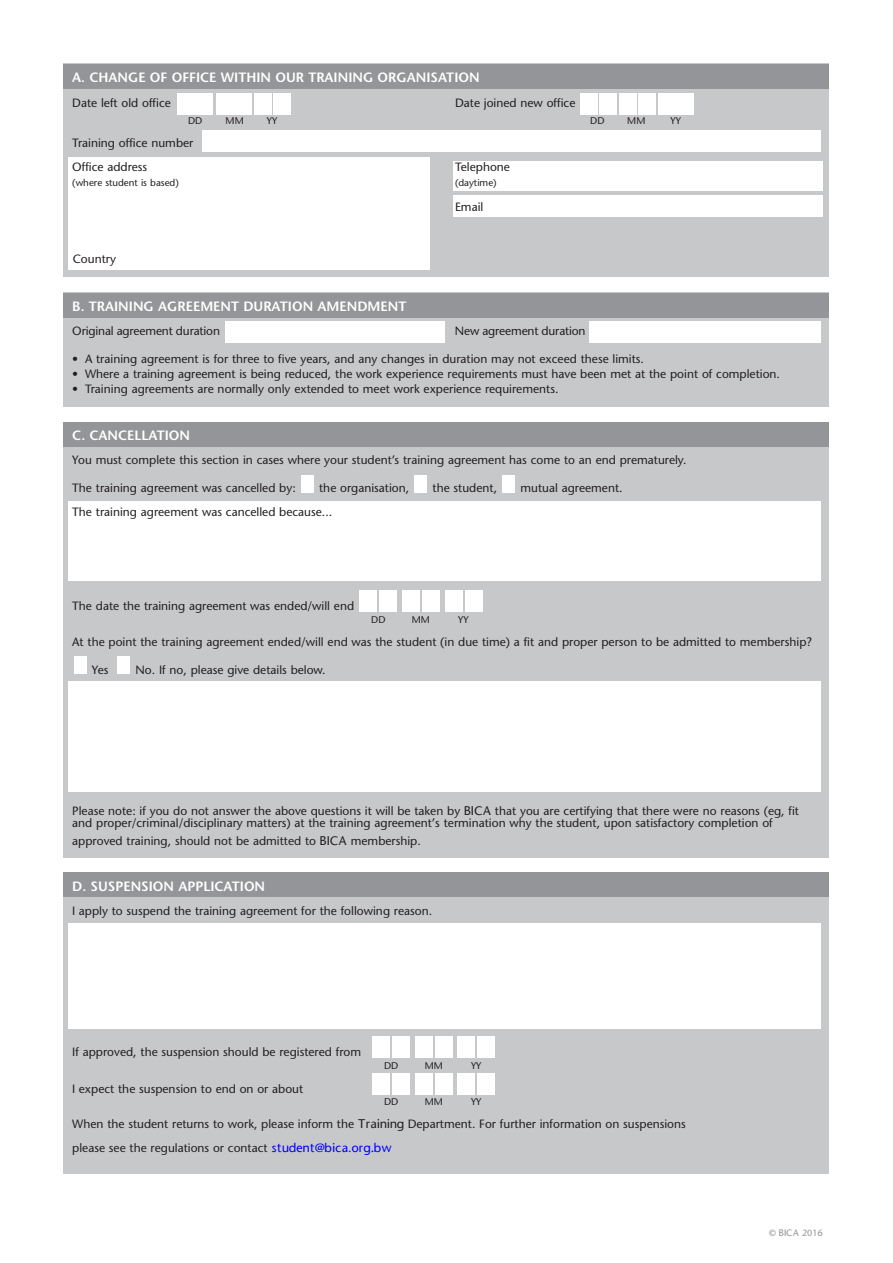
<style>
.page{position:relative;width:893px;height:1263px;background:#fff}
.page>*{position:absolute;margin:0;border:0;box-sizing:border-box;transform-origin:0 0}
.t1{font:600 13.5px "Stone Sans";color:#fff}
.t2{font:12px/23.5px "Stone Sans";color:#231f20}
.t3{font:9.75px "Stone Sans";color:#231f20}
.t4{font:500 9px "Stone Sans";color:#939598}
.s1{font-weight:500}
.s2{font-weight:500;color:#00f}
.s3{color:#00f}
.s4{font-weight:400}
</style>
<div class="page">
<div style="left:64px;top:64px;width:765px;height:213px;background:#c7c8ca"></div>
<div style="left:64px;top:293px;width:765px;height:114px;background:#c7c8ca"></div>
<div style="left:64px;top:422px;width:765px;height:435px;background:#c7c8ca"></div>
<div style="left:64px;top:872px;width:765px;height:302px;background:#c7c8ca"></div>
<div style="left:202px;top:130px;width:619px;height:21px;background:#fff"></div>
<div style="left:453px;top:195px;width:370px;height:21px;background:#fff"></div>
<div style="left:589px;top:321px;width:232px;height:22px;background:#fff"></div>
<div style="left:225px;top:321px;width:220px;height:22px;background:#fff"></div>
<div style="left:453px;top:161px;width:370px;height:30px;background:#fff"></div>
<div style="left:68px;top:157px;width:361px;height:113px;background:#fff"></div>
<div style="left:68px;top:501px;width:753px;height:80px;background:#fff"></div>
<div style="left:68px;top:681px;width:753px;height:111px;background:#fff"></div>
<div style="left:68px;top:922px;width:753px;height:106px;background:#fff"></div>
<div style="left:177px;top:93px;width:17px;height:21px;background:#fff"></div>
<div style="left:196px;top:93px;width:17px;height:21px;background:#fff"></div>
<div style="left:216px;top:93px;width:17px;height:21px;background:#fff"></div>
<div style="left:235px;top:93px;width:17px;height:21px;background:#fff"></div>
<div style="left:255px;top:93px;width:17px;height:21px;background:#fff"></div>
<div style="left:273px;top:93px;width:17px;height:21px;background:#fff"></div>
<div style="left:580px;top:93px;width:18px;height:21px;background:#fff"></div>
<div style="left:599px;top:93px;width:17px;height:21px;background:#fff"></div>
<div style="left:619px;top:93px;width:17px;height:21px;background:#fff"></div>
<div style="left:638px;top:93px;width:17px;height:21px;background:#fff"></div>
<div style="left:658px;top:93px;width:17px;height:21px;background:#fff"></div>
<div style="left:677px;top:93px;width:17px;height:21px;background:#fff"></div>
<div style="left:64px;top:64px;width:765px;height:25px;background:#939598"></div>
<div style="left:64px;top:293px;width:765px;height:24px;background:#939598"></div>
<div style="left:64px;top:422px;width:765px;height:24px;background:#939598"></div>
<div style="left:118px;top:657px;width:12px;height:17px;background:#fff"></div>
<div style="left:74px;top:657px;width:13px;height:17px;background:#fff"></div>
<div style="left:465px;top:590px;width:17px;height:21px;background:#fff"></div>
<div style="left:445px;top:590px;width:17px;height:21px;background:#fff"></div>
<div style="left:422px;top:590px;width:17px;height:21px;background:#fff"></div>
<div style="left:402px;top:590px;width:17px;height:21px;background:#fff"></div>
<div style="left:380px;top:590px;width:17px;height:21px;background:#fff"></div>
<div style="left:360px;top:590px;width:17px;height:21px;background:#fff"></div>
<div style="left:502px;top:475px;width:13px;height:17px;background:#fff"></div>
<div style="left:414px;top:475px;width:13px;height:17px;background:#fff"></div>
<div style="left:301px;top:475px;width:13px;height:17px;background:#fff"></div>
<div style="left:64px;top:872px;width:765px;height:25px;background:#939598"></div>
<div style="left:478px;top:1073px;width:17px;height:21px;background:#fff"></div>
<div style="left:458px;top:1073px;width:17px;height:21px;background:#fff"></div>
<div style="left:435px;top:1073px;width:17px;height:21px;background:#fff"></div>
<div style="left:415px;top:1073px;width:17px;height:21px;background:#fff"></div>
<div style="left:393px;top:1073px;width:17px;height:21px;background:#fff"></div>
<div style="left:373px;top:1073px;width:17px;height:21px;background:#fff"></div>
<div style="left:478px;top:1036px;width:17px;height:22px;background:#fff"></div>
<div style="left:458px;top:1036px;width:17px;height:22px;background:#fff"></div>
<div style="left:435px;top:1036px;width:17px;height:22px;background:#fff"></div>
<div style="left:415px;top:1036px;width:17px;height:22px;background:#fff"></div>
<div style="left:393px;top:1036px;width:17px;height:22px;background:#fff"></div>
<div style="left:373px;top:1036px;width:17px;height:22px;background:#fff"></div>
<p class="t1" style="left:72px;top:72px;width:409px">A. CHANGE OF OFFICE WITHIN OUR TRAINING ORGANISATION</p>
<p class="t2" style="left:72px;top:92px;width:100px">Date left old office</p>
<p class="t2" style="left:455px;top:92px;width:122px">Date joined new office</p>
<p class="t3" style="left:188px;top:117px;width:16px">DD</p>
<p class="t3" style="left:226px;top:117px;width:20px">MM</p>
<p class="t3" style="left:267px;top:117px;width:12px">YY</p>
<p class="t3" style="left:590px;top:117px;width:16px">DD</p>
<p class="t3" style="left:627px;top:117px;width:20px">MM</p>
<p class="t3" style="left:670px;top:117px;width:12px">YY</p>
<p class="t2" style="left:72px;top:133px;width:123px">Training office number<br>Office address</p>
<p class="t2" style="left:455px;top:156px;width:56px">Telephone</p>
<p class="t3" style="left:72px;top:179px;width:108px">(where student is based)</p>
<p class="t3" style="left:455px;top:179px;width:43px">(daytime)</p>
<p class="t2" style="left:455px;top:197px;width:30px">Email</p>
<p class="t2" style="left:73px;top:248px;width:45px">Country</p>
<p class="t1" style="left:72px;top:301px;width:336px">B. TRAINING AGREEMENT DURATION AMENDMENT</p>
<p class="t2" style="left:72px;top:321px;width:149px">Original agreement duration</p>
<p class="t2" style="left:455px;top:321px;width:132px">New agreement duration</p>
<p class="t2" style="left:72px;top:348px;width:573px">• A training agreement is for three to five years, and any changes in duration may not exceed these limits.</p>
<p class="t2" style="left:72px;top:363px;width:709px">• Where a training agreement is being reduced, the work experience requirements must have been met at the point of completion.</p>
<p class="t2" style="left:72px;top:378px;width:488px">• Training agreements are normally only extended to meet work experience requirements.</p>
<p class="t1" style="left:72px;top:430px;width:119px">C. CANCELLATION</p>
<p class="t2" style="left:72px;top:450px;width:616px">You must complete this section in cases where your student’s training agreement has come to an end prematurely.</p>
<p class="t2" style="left:72px;top:477px;width:225px">The training agreement was cancelled by:</p>
<p class="t2" style="left:319px;top:477px;width:92px">the organisation,</p>
<p class="t2" style="left:433px;top:477px;width:66px">the student,</p>
<p class="t2" style="left:520px;top:477px;width:104px">mutual agreement.</p>
<p class="t2" style="left:72px;top:501px;width:261px">The training agreement was cancelled because...</p>
<p class="t2" style="left:72px;top:595px;width:283px">The date the training agreement was ended/will end</p>
<p class="t3" style="left:371px;top:615px;width:16px">DD</p>
<p class="t3" style="left:412px;top:615px;width:20px">MM</p>
<p class="t3" style="left:458px;top:615px;width:12px">YY</p>
<p class="t2" style="left:72px;top:631px;width:741px">At the point the training agreement ended/will end was the student (in due time) a fit and proper person to be admitted to membership?</p>
<p class="t2" style="left:92px;top:659px;width:18px">Yes</p>
<p class="t2" style="left:136px;top:659px;width:191px">No. If no, please give details below.</p>
<p class="t2" style="left:72px;top:806px;width:728px;line-height:12.1px">Please note: if you do not answer the above questions it will be taken by <span class="s1">BICA</span> that you are certifying that there were no reasons (eg, fit and proper/criminal/disciplinary matters) at the training agreement’s termination why the student, upon satisfactory completion of</p>
<p class="t2" style="left:72px;top:830px;width:350px">approved training, should not be admitted to <span class="s1">BICA</span> membership.</p>
<p class="t1" style="left:72px;top:881px;width:194px">D. SUSPENSION APPLICATION</p>
<p class="t2" style="left:72px;top:900px;width:361px">I apply to suspend the training agreement for the following reason.</p>
<p class="t2" style="left:72px;top:1041px;width:290px">If approved, the suspension should be registered from</p>
<p class="t2" style="left:72px;top:1078px;width:232px">I expect the suspension to end on or about</p>
<p class="t3" style="left:384px;top:1062px;width:16px">DD</p>
<p class="t3" style="left:425px;top:1062px;width:20px">MM</p>
<p class="t3" style="left:471px;top:1062px;width:12px">YY</p>
<p class="t3" style="left:384px;top:1098px;width:16px">DD</p>
<p class="t3" style="left:425px;top:1098px;width:20px">MM</p>
<p class="t3" style="left:471px;top:1098px;width:12px">YY</p>
<p class="t2" style="left:72px;top:1113px;width:615px">When the student returns to work, please inform the <span class="s1">Training</span> Department. For further information on suspensions please see the regulations or contact <span class="s2">student</span><span class="s3">@</span><span class="s2">bica</span><span class="s3">.</span><span class="s2">org.bw</span></p>
<p class="t4" style="left:769px;top:1226px;width:55px"><span class="s4">©</span> BICA <span class="s4">201</span>6</p>
</div>
